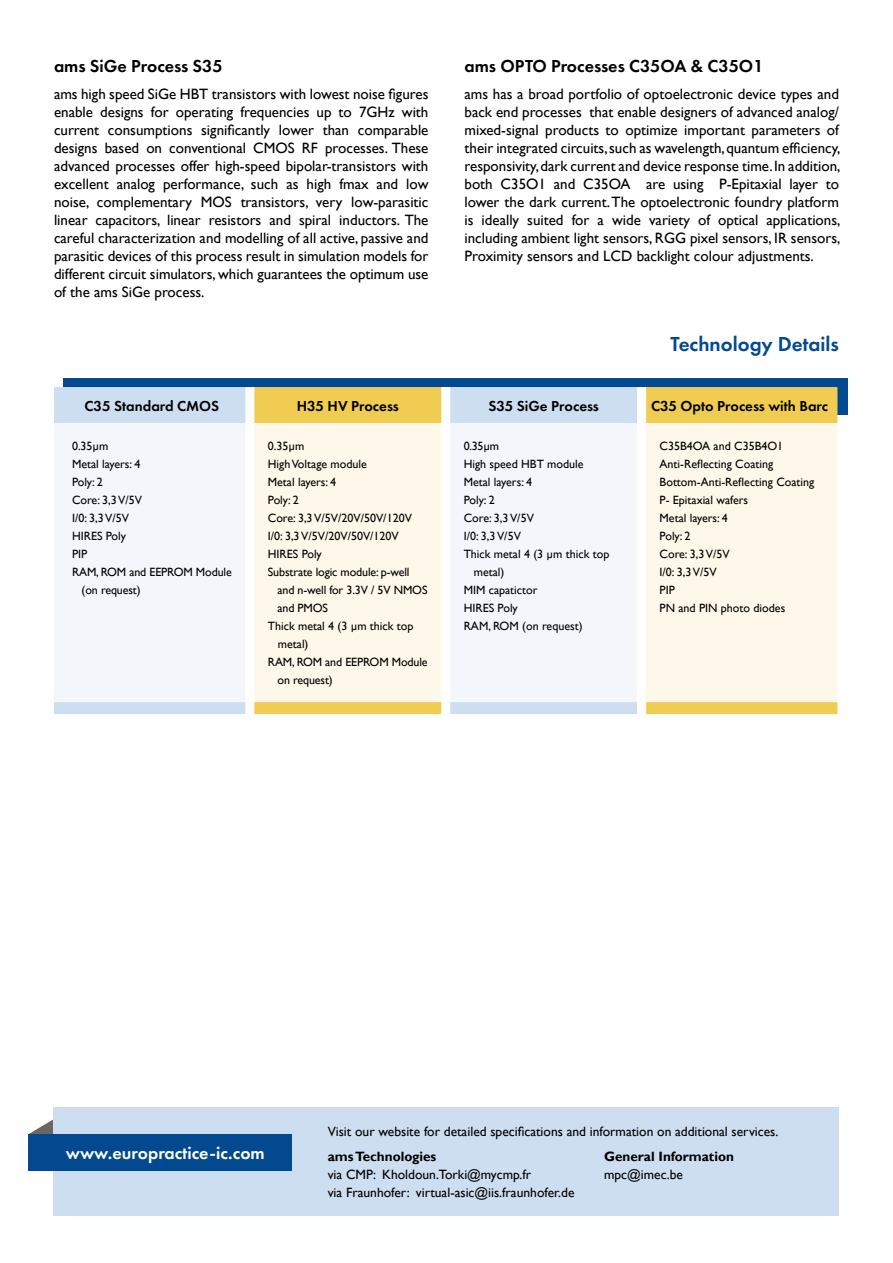
<style>
.page{position:relative;width:893px;height:1263px;background:#fff}
.page>*{position:absolute;margin:0;border:0;box-sizing:border-box;transform-origin:0 0}
.t1{font:600 21px "Futura PT";color:#034990}
.t2{font:600 18px "Futura PT";color:#000}
.t3{font:600 18px "Futura PT";color:#fff}
.t4{font:15px/18px "Gill Sans";color:#000;text-align:justify}
.t5{font:600 15px "Futura PT";color:#000}
.t6{font:13.5px/18px "Gill Sans";color:#000}
.t7{font:700 13.5px "Gill Sans";color:#000}
.t8{font:12px/18px "Gill Sans";color:#000}
</style>
<div class="page">
<div style="left:63px;top:378px;width:785px;height:36px;background:#034990"></div>
<div style="left:54px;top:387px;width:191px;height:327px;background:#cddef1"></div>
<svg style="left:254px;top:387px;width:583px;height:327px;background:#e4d287"></svg>
<div style="left:54px;top:423px;width:191px;height:279px;background:#f3f7fc"></div>
<svg style="left:254px;top:423px;width:583px;height:279px;fill:#fdf8e9"></svg>
<div style="left:441px;top:702px;width:9px;height:12px;background:#fff"></div>
<div style="left:637px;top:702px;width:9px;height:12px;background:#fff"></div>
<div style="left:245px;top:387px;width:9px;height:36px;background:#fff"></div>
<div style="left:441px;top:387px;width:9px;height:36px;background:#fff"></div>
<div style="left:637px;top:387px;width:9px;height:36px;background:#fff"></div>
<div style="left:441px;top:423px;width:9px;height:279px;background:#fff"></div>
<div style="left:637px;top:423px;width:9px;height:279px;background:#fff"></div>
<svg style="left:29px;top:1118px;width:25px;height:16px"></svg>
<div style="left:54px;top:1107px;width:785px;height:108px;background:#cddef1"></div>
<div style="left:28px;top:1134px;width:264px;height:36px;background:#034990"></div>
<p class="t2" style="left:54px;top:55px;width:170px">ams SiGe Process S35</p>
<p class="t4" style="left:54px;top:85px;width:376px">ams high speed SiGe HBT transistors with lowest noise figures enable designs for operating frequencies up to 7GHz with current consumptions significantly lower than comparable designs based on conventional CMOS RF processes. These advanced processes offer high-speed bipolar-transistors with excellent analog performance, such as high fmax and low noise, complementary MOS transistors, very low-parasitic linear capacitors, linear resistors and spiral inductors. The careful characterization and modelling of all active, passive and parasitic devices of this process result in simulation models for different circuit simulators, which guarantees the optimum use of the ams SiGe process.</p>
<p class="t2" style="left:464px;top:55px;width:301px">ams OPTO Processes C35OA &amp; C35O1</p>
<p class="t4" style="left:464px;top:85px;width:377px">ams has a broad portfolio of optoelectronic device types and back end processes that enable designers of advanced analog/ mixed-signal products to optimize important parameters of their integrated circuits, such as wavelength, quantum efficiency, responsivity, dark current and device response time. In addition, both C35O1 and C35OA are using P-Epitaxial layer to lower the dark current. The optoelectronic foundry platform is ideally suited for a wide variety of optical applications, including ambient light sensors, RGG pixel sensors, IR sensors, Proximity sensors and LCD backlight colour adjustments.</p>
<h1 class="t1" style="left:671px;top:331px;width:170px">Technology Details</h1>
<p class="t5" style="left:85px;top:396px;width:136px">C35 Standard CMOS</p>
<p class="t5" style="left:297px;top:396px;width:104px">H35 HV Process</p>
<p class="t5" style="left:488px;top:396px;width:112px">S35 SiGe Process</p>
<p class="t5" style="left:651px;top:396px;width:179px">C35 Opto Process with Barc</p>
<p class="t8" style="left:72px;top:437px;width:38px">0.35µm</p>
<p class="t8" style="left:72px;top:455px;width:70px">Metal layers: 4</p>
<p class="t8" style="left:72px;top:473px;width:32px">Poly: 2</p>
<p class="t8" style="left:72px;top:491px;width:72px">Core: 3,3 V/5V</p>
<p class="t8" style="left:72px;top:509px;width:59px">I/0: 3,3 V/5V</p>
<p class="t8" style="left:72px;top:527px;width:56px">HIRES Poly</p>
<p class="t8" style="left:72px;top:545px;width:17px">PIP</p>
<p class="t8" style="left:72px;top:563px;width:161px">RAM, ROM and EEPROM Module</p>
<p class="t8" style="left:82px;top:581px;width:61px">(on request)</p>
<p class="t8" style="left:268px;top:437px;width:38px">0.35µm</p>
<p class="t8" style="left:268px;top:455px;width:101px">High Voltage module</p>
<p class="t8" style="left:268px;top:473px;width:70px">Metal layers: 4</p>
<p class="t8" style="left:268px;top:491px;width:32px">Poly: 2</p>
<p class="t8" style="left:268px;top:509px;width:146px">Core: 3,3 V/5V/20V/50V/120V</p>
<p class="t8" style="left:268px;top:527px;width:133px">I/0: 3,3 V/5V/20V/50V/120V</p>
<p class="t8" style="left:268px;top:545px;width:56px">HIRES Poly</p>
<p class="t8" style="left:268px;top:563px;width:143px">Substrate logic module: p-well</p>
<p class="t8" style="left:278px;top:581px;width:152px">and n-well for 3.3V / 5V NMOS</p>
<p class="t8" style="left:278px;top:599px;width:52px">and PMOS</p>
<p class="t8" style="left:268px;top:617px;width:147px">Thick metal 4 (3 μ m thick top</p>
<p class="t8" style="left:278px;top:635px;width:32px">metal)</p>
<p class="t8" style="left:268px;top:653px;width:161px">RAM, ROM and EEPROM Module</p>
<p class="t8" style="left:278px;top:671px;width:57px">on request)</p>
<p class="t8" style="left:464px;top:437px;width:37px">0.35µm</p>
<p class="t8" style="left:464px;top:455px;width:121px">High speed HBT module</p>
<p class="t8" style="left:464px;top:473px;width:70px">Metal layers: 4</p>
<p class="t8" style="left:464px;top:491px;width:32px">Poly: 2</p>
<p class="t8" style="left:464px;top:509px;width:72px">Core: 3,3 V/5V</p>
<p class="t8" style="left:464px;top:527px;width:59px">I/0: 3,3 V/5V</p>
<p class="t8" style="left:464px;top:545px;width:147px">Thick metal 4 (3 μ m thick top</p>
<p class="t8" style="left:474px;top:563px;width:32px">metal)</p>
<p class="t8" style="left:464px;top:581px;width:75px">MIM capatictor</p>
<p class="t8" style="left:464px;top:599px;width:56px">HIRES Poly</p>
<p class="t8" style="left:464px;top:617px;width:120px">RAM, ROM (on request)</p>
<p class="t8" style="left:660px;top:437px;width:156px">C35B4OA and C35B4O1<br>Anti-Reflecting Coating<br>Bottom-Anti-Reflecting Coating<br>P- Epitaxial wafers<br>Metal layers: 4<br>Poly: 2<br>Core: 3,3 V/5V<br>I/0: 3,3 V/5V<br>PIP<br>PN and PIN photo diodes</p>
<p class="t6" style="left:328px;top:1123px;width:452px">Visit our website for detailed specifications and information on additional services.</p>
<p class="t3" style="left:66px;top:1142px;width:200px">www.europractice-ic.com</p>
<p class="t7" style="left:328px;top:1148px;width:110px">ams Technologies</p>
<p class="t6" style="left:328px;top:1166px;width:248px">via CMP: Kholdoun.Torki@mycmp.fr<br>via Fraunhofer: virtual-asic@iis.fraunhofer.de</p>
<p class="t7" style="left:604px;top:1148px;width:131px">General Information</p>
<p class="t6" style="left:604px;top:1166px;width:80px">mpc@imec.be</p>
</div>
